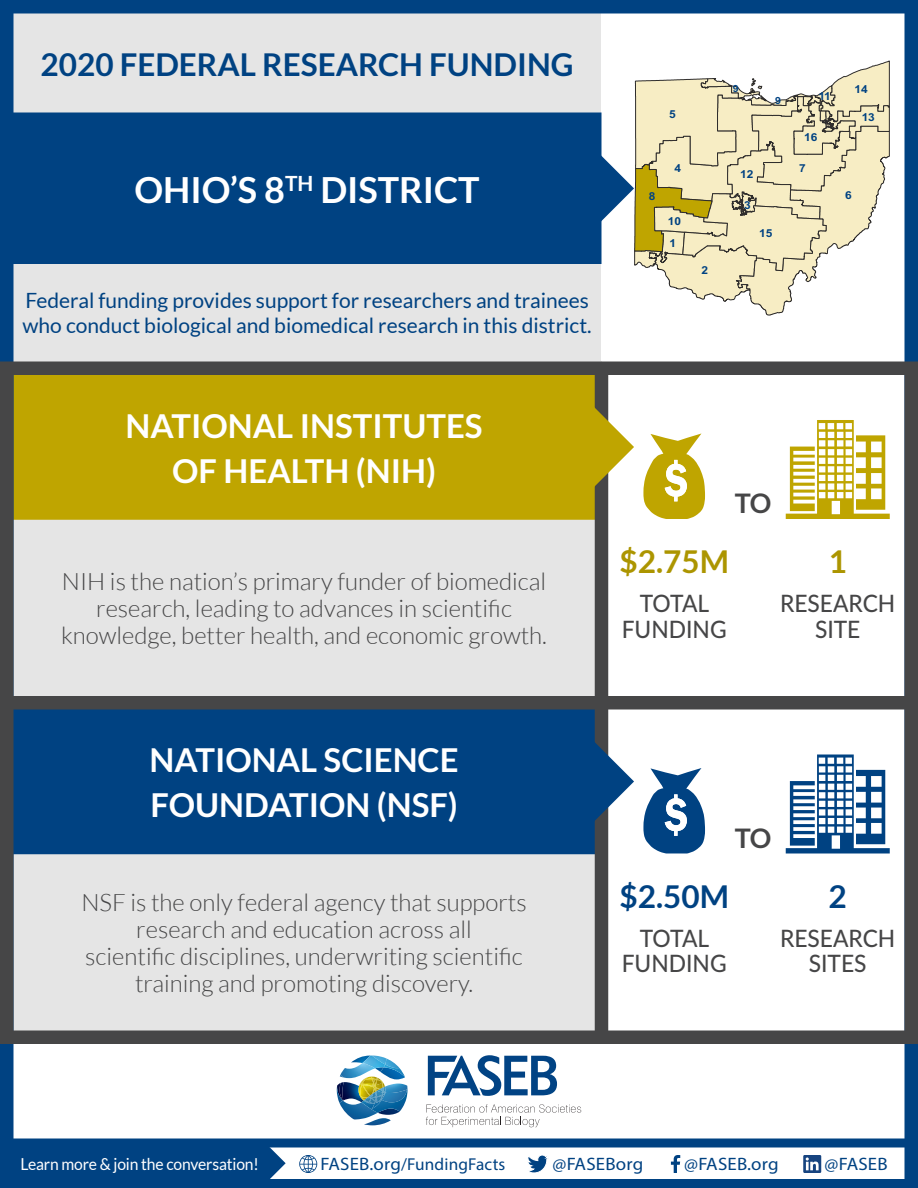
<style>
.page{position:relative;width:918px;height:1188px;background:#fff}
.page>*{position:absolute;margin:0;border:0;box-sizing:border-box;transform-origin:0 0}
.District{font:700 36px "Lato";color:#fff}
.Funder_2{font:700 33px/45px "Lato";color:#fff}
.Top_Heading{font:700 31.5px "Lato";color:#004282}
.Amounts_2_blue{font:700 31.5px "Lato";color:#004282}
.Amounts_2_gold{font:700 31.5px "Lato";color:#ac9500}
.To{font:700 27px "Lato";color:#464647}
.Funder_description_2{font:300 24px/27px "Lato";color:#464647;text-align:center}
.Funds_Sites_2{font:500 24px/25.5px "Lato";color:#464647;text-align:center;scale:.95 1}
.Lower_Heading{font:21px/25.2px "Lato";color:#004282}
.t1{font:18px "Myriad Pro";letter-spacing:.01em;color:#004282;scale:1.05 1}
.t2{font:17.25px "Myriad Pro";letter-spacing:.01em;color:#004282}
.t3{font:16.5px "Lato";letter-spacing:-.01em;color:#fff;scale:.95 1}
.t4{font:700 10.95px "Arial";color:#004282;scale:1.08 1}
.t5{font:700 9.9px "Arial";color:#004282;scale:1.08 1}
.s1{font-size:18px}
</style>
<div class="page">
<svg style="left:266px;top:1148px;width:20px;height:30px"></svg>
<div style="left:0;top:1143px;width:266px;height:41px;background:#004282"></div>
<div style="left:0;top:1138px;width:918px;height:50px;border:9px solid #004282"></div>
<svg style="left:299px;top:1155px;width:18px;height:18px"></svg>
<svg style="left:528px;top:1155px;width:20px;height:18px"></svg>
<svg style="left:671px;top:1155px;width:9px;height:18px"></svg>
<svg style="left:803px;top:1155px;width:18px;height:18px"></svg>
<svg style="left:426px;top:1104px;width:155px;height:23px"></svg>
<svg style="left:428px;top:1055px;width:129px;height:41px"></svg>
<img style="left:337px;top:1056px;width:71px;height:69px">
<div style="left:13px;top:518px;width:583px;height:179px;background:#e5e5e5"></div>
<div style="left:13px;top:853px;width:583px;height:178px;background:#e5e5e5"></div>
<div style="left:13px;top:262px;width:589px;height:100px;background:#e5e5e5"></div>
<div style="left:13px;top:13px;width:589px;height:100px;background:#e5e5e5"></div>
<div style="left:14px;top:710px;width:581px;height:144px;background:#004282"></div>
<div style="left:14px;top:375px;width:581px;height:144px;background:#bfa500"></div>
<div style="left:13px;top:374px;width:583px;height:146px;border:2px solid #bfa500"></div>
<div style="left:595px;top:366px;width:13px;height:671px;background:#464647"></div>
<svg style="left:594px;top:739px;width:40px;height:85px"></svg>
<svg style="left:593px;top:404px;width:41px;height:86px"></svg>
<div style="left:0;top:0;width:14px;height:1188px;background:#004282"></div>
<div style="left:904px;top:0;width:14px;height:1188px;background:#004282"></div>
<div style="left:0;top:1030px;width:918px;height:14px;background:#464647"></div>
<div style="left:0;top:696px;width:918px;height:14px;background:#464647"></div>
<div style="left:904px;top:373px;width:14px;height:671px;background:#464647"></div>
<div style="left:0;top:0;width:918px;height:14px;background:#004282"></div>
<div style="left:0;top:373px;width:14px;height:671px;background:#464647"></div>
<svg style="left:643px;top:768px;width:62px;height:85px"></svg>
<svg style="left:786px;top:755px;width:104px;height:99px"></svg>
<svg style="left:643px;top:434px;width:62px;height:85px"></svg>
<svg style="left:786px;top:420px;width:104px;height:99px"></svg>
<div style="left:14px;top:113px;width:587px;height:150px;background:#004282"></div>
<div style="left:13px;top:112px;width:589px;height:152px;border:2px solid #004282"></div>
<svg style="left:591px;top:61px;width:299px;height:254px"></svg>
<div style="left:0;top:362px;width:918px;height:13px;background:#464647"></div>
<p class="Top_Heading" style="left:41px;top:46px;width:535px">2020 FEDERAL RESEARCH FUNDING</p>
<p class="District" style="left:134px;top:169px;width:347px">OHIO’S 8<sup>TH</sup> DISTRICT</p>
<p class="Lower_Heading" style="left:23px;top:288px;width:571px">Federal funding provides support for researchers and trainees who conduct biological and biomedical research in this district.</p>
<p class="t4" style="left:669px;top:107px;width:8px">5</p>
<p class="t4" style="left:649px;top:189px;width:8px">8</p>
<p class="t4" style="left:675px;top:161px;width:8px">4</p>
<p class="t4" style="left:668px;top:214px;width:14px">10</p>
<p class="t4" style="left:669px;top:236px;width:8px">1</p>
<p class="t4" style="left:701px;top:263px;width:8px">2</p>
<p class="t5" style="left:733px;top:82px;width:7px">9</p>
<p class="t5" style="left:775px;top:94px;width:7px">9</p>
<p class="t4" style="left:740px;top:167px;width:14px">12</p>
<p class="t4" style="left:744px;top:198px;width:8px">3</p>
<p class="t4" style="left:759px;top:226px;width:14px">15</p>
<p class="t4" style="left:819px;top:88px;width:13px">11</p>
<p class="t4" style="left:804px;top:130px;width:14px">16</p>
<p class="t4" style="left:799px;top:161px;width:8px">7</p>
<p class="t4" style="left:854px;top:82px;width:14px">14</p>
<p class="t4" style="left:862px;top:110px;width:14px">13</p>
<p class="t4" style="left:845px;top:188px;width:8px">6</p>
<p class="Funder_2" style="left:126px;top:403px;width:358px;text-align:center">NATIONAL INSTITUTES<br>OF HEALTH (NIH)</p>
<p class="Funder_description_2" style="left:61px;top:568px;width:487px">NIH is the nation’s primary funder of biomedical research, leading to advances in scientific knowledge, better health, and economic growth.</p>
<p class="To" style="left:735px;top:488px;width:38px">TO</p>
<p class="Amounts_2_gold" style="left:620px;top:543px;width:111px">$2.75M</p>
<p class="Amounts_2_gold" style="left:829px;top:543px;width:20px">1</p>
<p class="Funds_Sites_2" style="left:622px;top:590px;width:112px">TOTAL<br>FUNDING</p>
<p class="Funds_Sites_2" style="left:780px;top:590px;width:123px">RESEARCH<br>SITE</p>
<p class="Funder_2" style="left:150px;top:737px;width:311px">NATIONAL SCIENCE<br>FOUNDATION (NSF)</p>
<p class="Funder_description_2" style="left:81px;top:889px;width:447px">NSF is the only federal agency that supports research and education across all<br>scientific disciplines, underwriting scientific training and promoting discovery.</p>
<p class="To" style="left:735px;top:822px;width:38px">TO</p>
<p class="Amounts_2_blue" style="left:620px;top:878px;width:111px">$2.50M</p>
<p class="Amounts_2_blue" style="left:829px;top:878px;width:20px">2</p>
<p class="Funds_Sites_2" style="left:622px;top:924px;width:112px">TOTAL<br>FUNDING</p>
<p class="Funds_Sites_2" style="left:780px;top:924px;width:123px">RESEARCH<br>SITES</p>
<p class="t3" style="left:20px;top:1155px;width:252px">Learn more &amp; join the conversation!</p>
<p class="t2" style="left:321px;top:1154px;width:186px"><span class="s1">FASEB.org</span>/FundingFacts</p>
<p class="t1" style="left:553px;top:1153px;width:88px">@FASEBorg</p>
<p class="t1" style="left:684px;top:1153px;width:91px">@FASEB.org</p>
<p class="t1" style="left:825px;top:1153px;width:62px">@FASEB</p>
</div>
